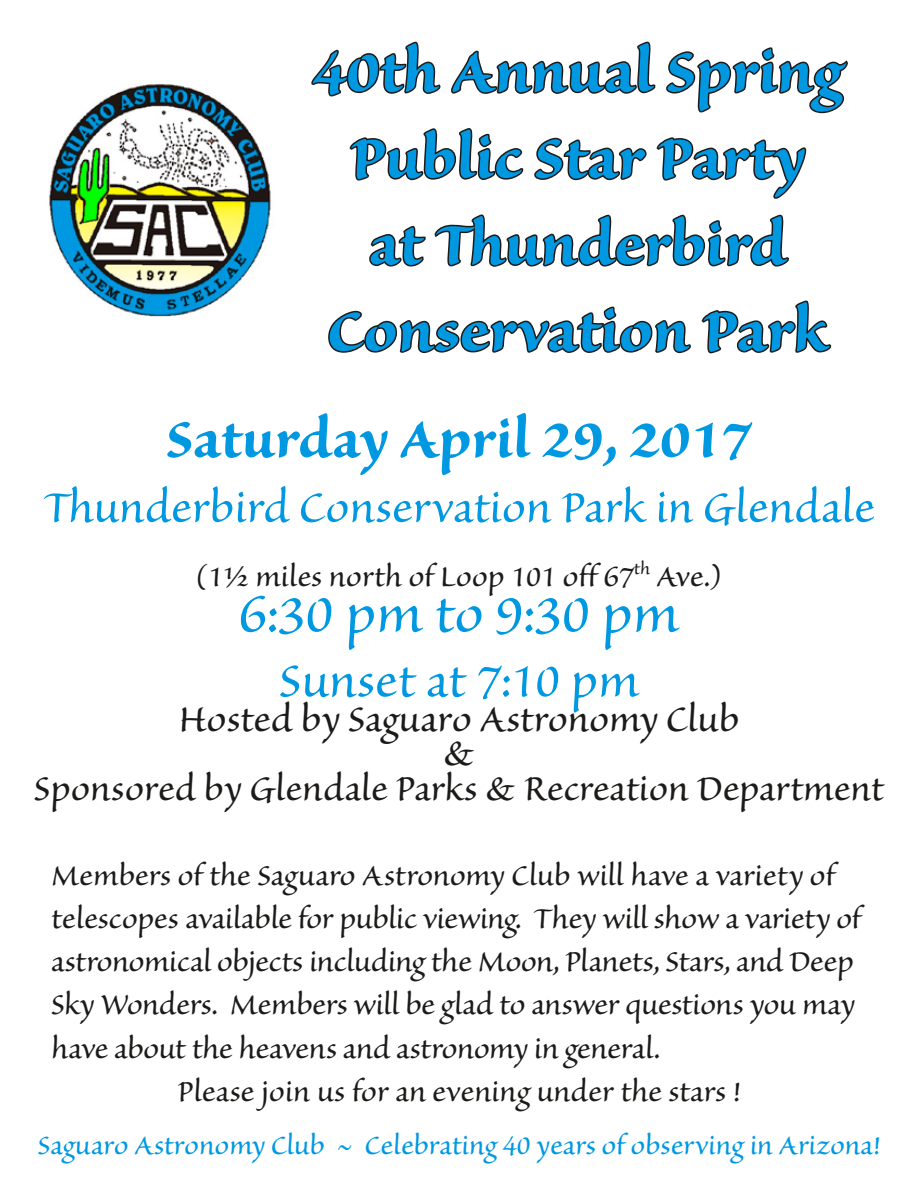
<style>
.page{position:relative;width:918px;height:1188px;background:#fff}
.page>*{position:absolute;margin:0;border:0;box-sizing:border-box;transform-origin:0 0}
.t1{font:700 72px/86.4px "Sanvito Pro";color:#0098e1;text-align:center}
.t2{font:700 66px "Sanvito Pro";letter-spacing:-.005em;color:#0098e1}
.t3{font:66px "Sanvito Pro";color:#0098e1}
.t4{font:58.5px "Sanvito Pro";color:#0098e1}
.t5{font:54px "Sanvito Pro";color:#0098e1}
.t6{font:45px/34.5px "Sanvito Pro";color:#1c1b1a;text-align:center}
.t7{font:43.5px "Sanvito Pro";color:#1c1b1a}
.t8{font:36px "Sanvito Pro";letter-spacing:-.005em;color:#1c1b1a}
.t9{font:33px "Sanvito Pro";color:#0098e1}
</style>
<div class="page">
<svg style="left:311px;top:41px;width:536px;height:313px"></svg>
<img style="left:49px;top:84px;width:222px;height:233px">
<h1 class="t1" style="left:313px;top:29px;width:531px">40th Annual Spring<br>Public Star Party<br>at Thunderbird<br>Conservation Park</h1>
<h2 class="t2" style="left:166px;top:402px;width:588px">Saturday April 29, 2017</h2>
<h3 class="t5" style="left:43px;top:478px;width:833px">Thunderbird Conservation Park in Glendale</h3>
<p class="t8" style="left:196px;top:557px;width:527px">(1½ miles north of Loop 101 off 67<sup>th</sup> Ave.)</p>
<h2 class="t3" style="left:239px;top:578px;width:442px">6:30 pm to 9:30 pm</h2>
<h3 class="t4" style="left:279px;top:649px;width:362px">Sunset at 7:10 pm</h3>
<p class="t6" style="left:178px;top:702px;width:563px">Hosted by Saguaro Astronomy Club &amp;</p>
<p class="t7" style="left:34px;top:765px;width:852px">Sponsored by Glendale Parks &amp; Recreation Department</p>
<p class="t8" style="left:51px;top:856px;width:785px">Members of the Saguaro Astronomy Club will have a variety of</p>
<p class="t8" style="left:51px;top:899px;width:811px">telescopes available for public viewing. They will show a variety of</p>
<p class="t8" style="left:51px;top:942px;width:804px">astronomical objects including the Moon, Planets, Stars, and Deep</p>
<p class="t8" style="left:51px;top:986px;width:805px">Sky Wonders. Members will be glad to answer questions you may</p>
<p class="t8" style="left:51px;top:1029px;width:610px">have about the heavens and astronomy in general.</p>
<p class="t8" style="left:178px;top:1072px;width:564px">Please join us for an evening under the stars !</p>
<p class="t9" style="left:38px;top:1128px;width:844px">Saguaro Astronomy Club ~ Celebrating 40 years of observing in Arizona!</p>
</div>
